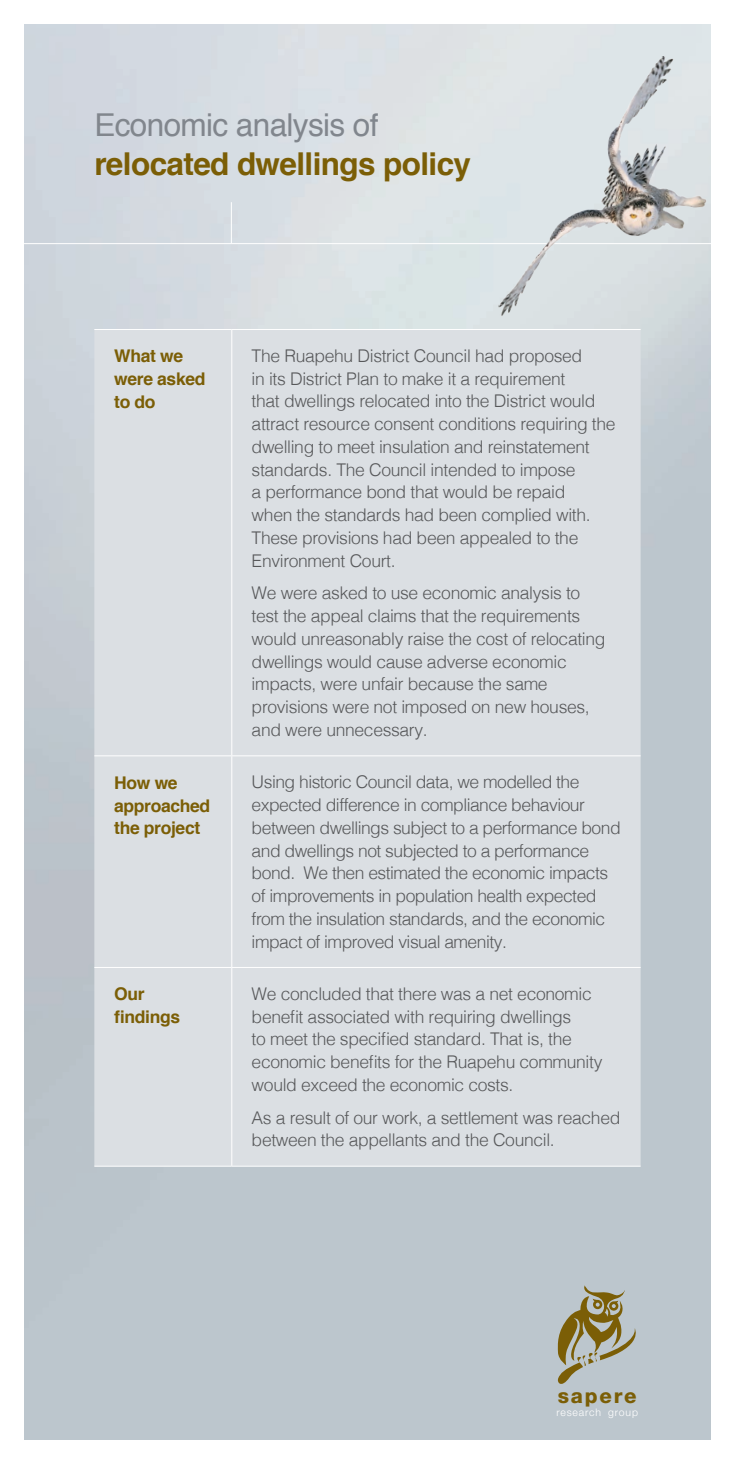
<style>
.page{position:relative;width:735px;height:1464px;background:#fff}
.page>*{position:absolute;margin:0;border:0;box-sizing:border-box;transform-origin:0 0}
.t1{font:700 31.5px "Helvetica";letter-spacing:-.02em;color:#7b5e06}
.t2{font:31.5px "Helvetica";letter-spacing:-.02em;color:#81868d}
.t3{font:800 20.3px "Helvetica Neue";letter-spacing:.09em;color:#7b5e06}
.t4{font:300 17.5px/22.8px "Helvetica";letter-spacing:-.02em;color:#57585a}
.t5{font:700 17.5px/22.8px "Helvetica";letter-spacing:-.02em;color:#7b5e06}
.t6{font:300 10.5px "Helvetica Neue";letter-spacing:.08em;color:#fff}
</style>
<div class="page">
<svg style="left:556px;top:1285px;width:88px;height:104px;background:#aaaa97"></svg>
<div style="left:94px;top:330px;width:546px;height:835px;background:#dbdfe3"></div>
<hr style="left:94px;top:967px;width:138px;height:1px;background:#fff">
<hr style="left:94px;top:755px;width:138px;height:1px;background:#fff">
<hr style="left:232px;top:755px;width:408px;height:1px;background:#fff">
<hr style="left:232px;top:967px;width:408px;height:1px;background:#fff">
<hr style="left:231px;top:330px;width:1px;height:425px;background:#fff">
<hr style="left:231px;top:756px;width:1px;height:211px;background:#fff">
<hr style="left:231px;top:967px;width:1px;height:198px;background:#fff">
<img style="left:468px;top:52px;width:243px;height:269px">
<h1 class="t2" style="left:94px;top:112px;width:285px">Economic analysis of</h1>
<h1 class="t1" style="left:94px;top:151px;width:378px">relocated dwellings policy</h1>
<p class="t5" style="left:114px;top:346px;width:93px">What we were asked to do</p>
<p class="t4" style="left:251px;top:346px;width:365px">The Ruapehu District Council had proposed<br>in its District Plan to make it a requirement<br>that dwellings relocated into the District would attract resource consent conditions requiring the dwelling to meet insulation and reinstatement standards. The Council intended to impose<br>a performance bond that would be repaid<br>when the standards had been complied with.<br>These provisions had been appealed to the Environment Court.</p>
<p class="t4" style="left:251px;top:583px;width:355px">We were asked to use economic analysis to test the appeal claims that the requirements would unreasonably raise the cost of relocating dwellings would cause adverse economic impacts, were unfair because the same provisions were not imposed on new houses, and were unnecessary.</p>
<p class="t5" style="left:114px;top:772px;width:98px">How we approached the project</p>
<p class="t4" style="left:251px;top:772px;width:370px">Using historic Council data, we modelled the expected difference in compliance behaviour between dwellings subject to a performance bond and dwellings not subjected to a performance bond. We then estimated the economic impacts of improvements in population health expected from the insulation standards, and the economic impact of improved visual amenity.</p>
<p class="t5" style="left:114px;top:984px;width:67px">Our findings</p>
<p class="t4" style="left:251px;top:983px;width:352px">We concluded that there was a net economic benefit associated with requiring dwellings<br>to meet the specified standard. That is, the economic benefits for the Ruapehu community would exceed the economic costs.</p>
<p class="t4" style="left:251px;top:1107px;width:370px">As a result of our work, a settlement was reached between the appellants and the Council.</p>
<p class="t3" style="left:557px;top:1383px;width:80px">sapere</p>
<p class="t6" style="left:556px;top:1405px;width:83px">research group</p>
</div>
